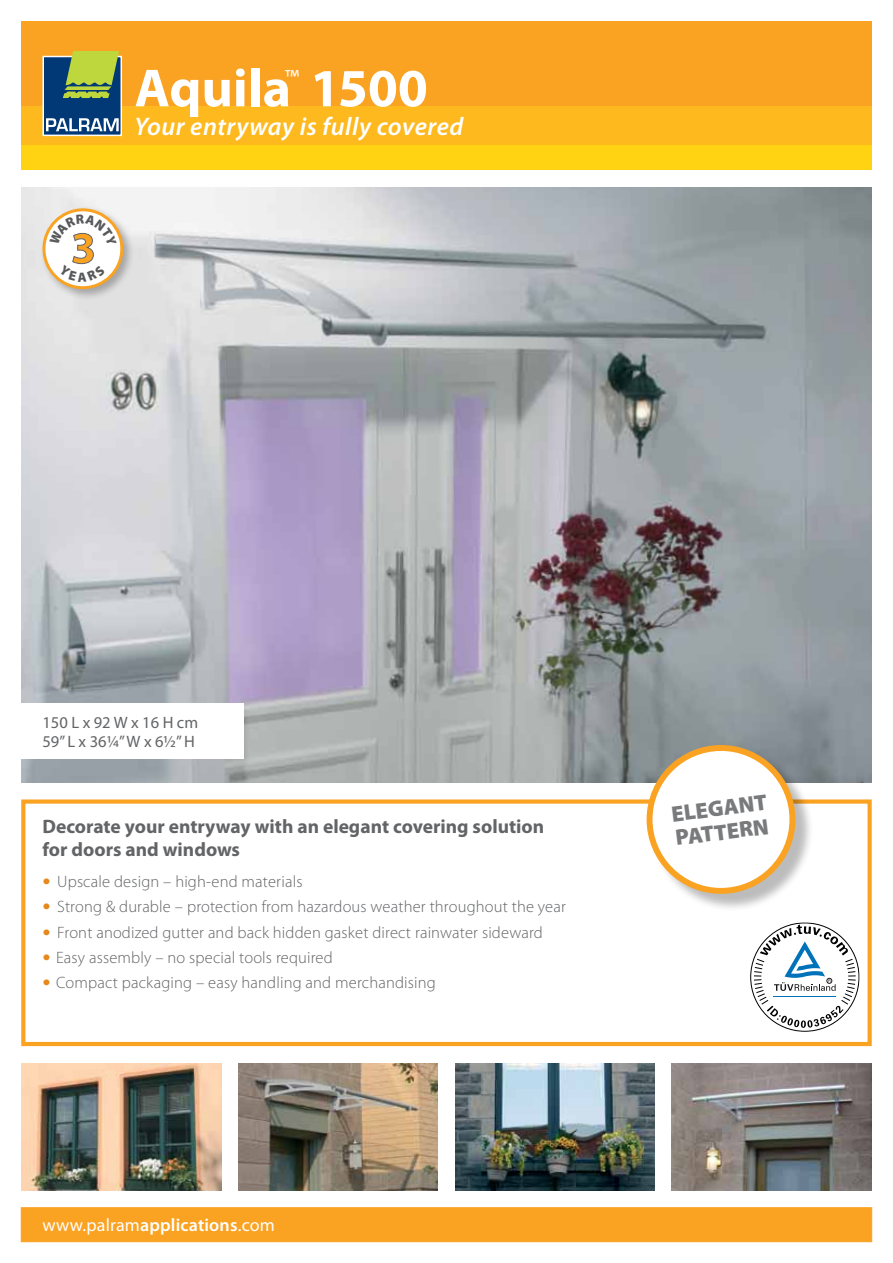
<style>
.page{position:relative;width:893px;height:1263px;background:#fff}
.page>*{position:absolute;margin:0;border:0;box-sizing:border-box;transform-origin:0 0}
.t1{font:700 54px "Myriad Pro";color:#fff}
.t2{font:italic 600 25.5px "Myriad Pro";letter-spacing:.02em;color:#fff}
.t3{font:23.55px "Myriad Pro";color:#fff}
.t4{font:900 22.5px/24px "Myriad Pro";color:#787a7c}
.t5{font:700 19.5px/22.5px "Myriad Pro";color:#636466}
.t6{font:18px "Myriad Pro";letter-spacing:.01em;color:#fff}
.t7{font:300 16.5px "Myriad Pro";letter-spacing:.01em;color:#636466}
.t8{font:16.5px/19.5px "Myriad Pro";color:#636466}
.s1{font-size:33px;color:#e6881c}
.s2{font-weight:600}
</style>
<div class="page">
<div style="left:21px;top:21px;width:851px;height:85px;background:#faa222"></div>
<div style="left:21px;top:145px;width:851px;height:25px;background:#ffd311"></div>
<div style="left:21px;top:106px;width:851px;height:39px;background:#fdb91d"></div>
<div style="left:42px;top:56px;width:80px;height:80px;background:#003976;border:2px solid #fff"></div>
<svg style="left:46px;top:118px;width:73px;height:13px"></svg>
<svg style="left:61px;top:51px;width:60px;height:48px"></svg>
<div style="left:21px;top:1208px;width:851px;height:34px;background:#faa222;border:1px solid #faa222"></div>
<img style="left:672px;top:1063px;width:200px;height:128px">
<img style="left:455px;top:1063px;width:200px;height:128px">
<div style="left:21px;top:799px;width:851px;height:247px;border:4px solid #faa222"></div>
<img style="left:21px;top:1063px;width:200px;height:128px">
<img style="left:238px;top:1063px;width:200px;height:128px">
<img style="left:21px;top:187px;width:851px;height:595px">
<div style="left:649px;top:747px;width:165px;height:165px;background:#000;opacity:.27"></div>
<div style="left:649px;top:748px;width:143px;height:143px;background:#fff;border-radius:50%"></div>
<div style="left:647px;top:745px;width:148px;height:149px;border:6px solid #faa222;border-radius:50%"></div>
<div style="left:19px;top:704px;width:225px;height:55px;background:#fff"></div>
<div style="left:40px;top:206px;width:95px;height:95px;background:#000;opacity:.27"></div>
<svg style="left:44px;top:210px;width:78px;height:78px"></svg>
<div style="left:42px;top:208px;width:81px;height:81px;border:3px solid #faa222;border-radius:50%"></div>
<svg style="left:750px;top:922px;width:110px;height:110px"></svg>
<svg style="left:49px;top:214px;width:68px;height:68px"></svg>
<h1 class="t1" style="left:135px;top:58px;width:295px">Aquila 1500</h1>
<h3 class="t3" style="left:285px;top:65px;width:16px">™</h3>
<h2 class="t2" style="left:135px;top:113px;width:330px">Your entryway is fully covered</h2>
<p class="t8" style="left:43px;top:713px;width:157px">150 L x 92 W x 16 H cm<br>59” L x 36¼” W x 6½” H</p>
<p class="t5" style="left:43px;top:816px;width:503px">Decorate your entryway with an elegant covering solution for doors and windows</p>
<p class="t7" style="left:43px;top:872px;width:262px"><span class="s1">•</span> Upscale design – high-end materials</p>
<p class="t7" style="left:43px;top:898px;width:525px"><span class="s1">•</span> Strong &amp; durable – protection from hazardous weather throughout the year</p>
<p class="t7" style="left:43px;top:923px;width:502px"><span class="s1">•</span> Front anodized gutter and back hidden gasket direct rainwater sideward</p>
<p class="t7" style="left:43px;top:948px;width:292px"><span class="s1">•</span> Easy assembly – no special tools required</p>
<p class="t7" style="left:43px;top:973px;width:395px"><span class="s1">•</span> Compact packaging – easy handling and merchandising</p>
<p class="t6" style="left:43px;top:1215px;width:234px">www.palram<span class="s2">applications</span>.com</p>
<h3 class="t4" style="left:670px;top:802px;width:98px;rotate:-7deg">ELEGANT<br>PATTERN</h3>
</div>
